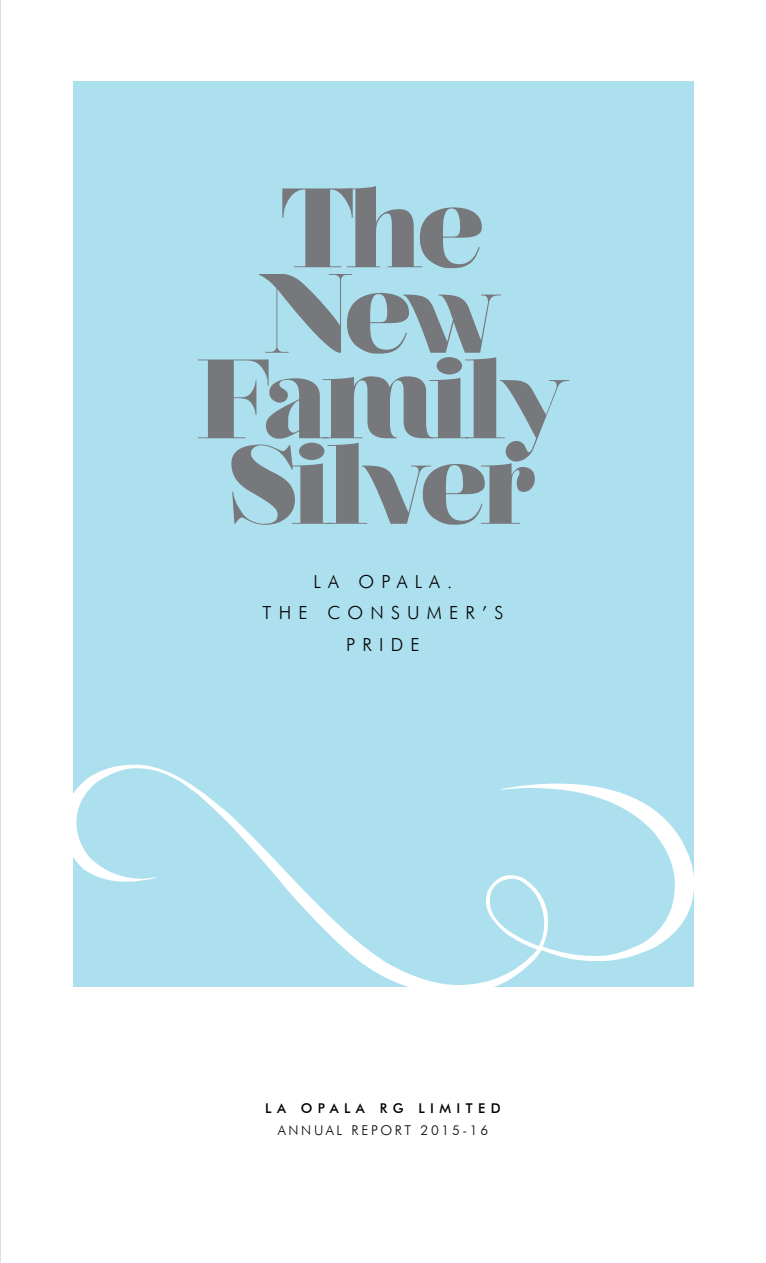
<style>
.page{position:relative;width:766px;height:1263px;background:#fff}
.page>*{position:absolute;margin:0;border:0;box-sizing:border-box;transform-origin:0 0}
.t1{font:402.75px "Nymphette";color:#fff}
.t2{font:900 112.5px/85.5px "Nouvelle Vague";letter-spacing:-.05em;color:#77787b;text-align:center}
.t3{font:300 18px/31.5px "Futura BT";letter-spacing:.4em;color:#000;text-align:center}
.t4{font:300 13.5px "Futura BT";letter-spacing:.2em;color:#000}
.t5{font:500 13.5px "Futura BT";letter-spacing:.4em;color:#000}
</style>
<div class="page">
<div style="left:73px;top:81px;width:619px;height:905px;background:#ade0ee"></div>
<hr style="left:0;top:0;width:1px;height:1263px;background:#bcbec0">
<h2 class="t2" style="left:198px;top:186px;width:371px">The<br>New<br>Family<br>Silver</h2>
<p class="t3" style="left:262px;top:565px;width:242px">LA OPALA.<br>THE CONSUMER’S<br>PRIDE</p>
<h1 class="t1" style="left:54px;top:682px;width:651px">E</h1>
<p class="t5" style="left:265px;top:1100px;width:237px">LA OPALA RG LIMITED</p>
<p class="t4" style="left:278px;top:1122px;width:212px">ANNUAL REPORT 2015-16</p>
</div>
